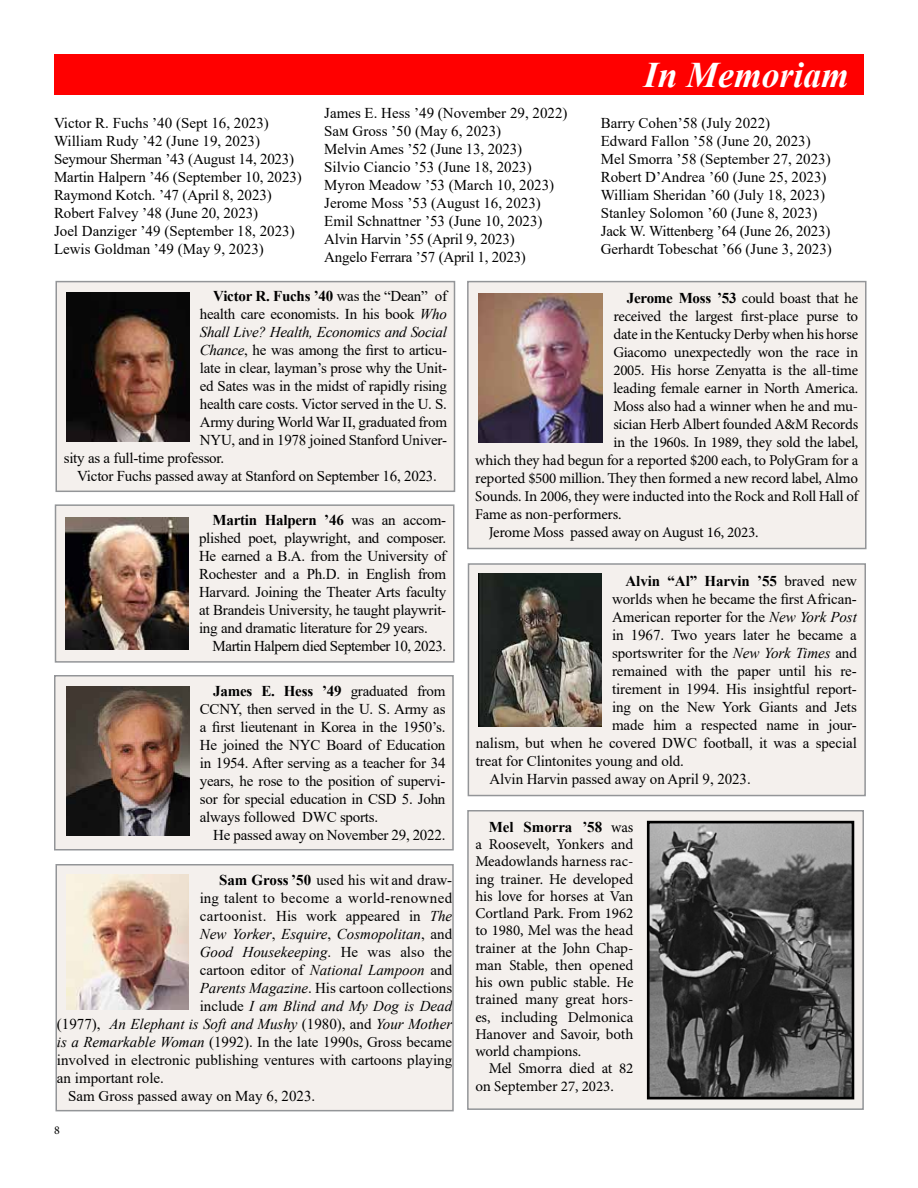
<style>
.page{position:relative;width:918px;height:1188px;background:#fff}
.page>*{position:absolute;margin:0;border:0;box-sizing:border-box;transform-origin:0 0}
.t1{font:italic 700 36px "Times New Roman";color:#fff}
.t2{font:15px/18px "Times New Roman";letter-spacing:-.005em;color:#000}
.t3{font:15px/17.2px "Minion Pro";letter-spacing:-.015em;color:#000;text-align:justify}
.t4{font:italic 15px "Times New Roman";color:#000}
.t5{font:700 15px "Times New Roman";letter-spacing:-.005em;color:#000}
.t6{font:15px "Times New Roman";letter-spacing:-.03em;color:#000}
.t7{font:15px "Times New Roman";letter-spacing:.025em;color:#000}
.t8{font:12px "Minion Pro";color:#000}
.s1{font-weight:400}
.s2{font-style:italic}
.s3{font-weight:700}
.s4{font-style:normal}
.s5{font-family:"Times New Roman";font-weight:700}
.s6{font-family:"Minion Pro";font-weight:400}
</style>
<div class="page">
<div style="left:468px;top:811px;width:395px;height:298px;background:#f4f0ed"></div>
<div style="left:467px;top:810px;width:397px;height:300px;border:2px solid #939598"></div>
<div style="left:54px;top:54px;width:810px;height:40px;background:#f00"></div>
<div style="left:56px;top:865px;width:397px;height:246px;background:#f4f0ed"></div>
<div style="left:56px;top:864px;width:398px;height:247px;border:2px solid #939598"></div>
<div style="left:468px;top:282px;width:398px;height:267px;background:#f4f0ed"></div>
<div style="left:467px;top:281px;width:400px;height:268px;border:1px solid #939598"></div>
<img style="left:479px;top:294px;width:124px;height:149px">
<div style="left:468px;top:564px;width:397px;height:232px;background:#f4f0ed"></div>
<div style="left:468px;top:563px;width:398px;height:233px;border:2px solid #939598"></div>
<img style="left:479px;top:574px;width:122px;height:153px">
<img style="left:67px;top:875px;width:122px;height:134px">
<div style="left:56px;top:282px;width:398px;height:209px;background:#f4f0ed"></div>
<div style="left:56px;top:281px;width:399px;height:211px;border:2px solid #939598"></div>
<img style="left:67px;top:292px;width:122px;height:149px">
<div style="left:56px;top:505px;width:398px;height:157px;background:#f4f0ed"></div>
<div style="left:55px;top:504px;width:399px;height:159px;border:2px solid #939598"></div>
<img style="left:66px;top:518px;width:122px;height:132px">
<div style="left:55px;top:676px;width:398px;height:174px;background:#f4f0ed"></div>
<div style="left:54px;top:675px;width:400px;height:175px;border:2px solid #939598"></div>
<img style="left:67px;top:686px;width:122px;height:150px">
<img style="left:651px;top:825px;width:199px;height:270px">
<div style="left:647px;top:821px;width:207px;height:278px;border:3px solid #000"></div>
<p class="t2" style="left:54px;top:113px;width:249px">Victor R. Fuchs ’40 (Sept 16, 2023)<br>William Rudy ’42 (June 19, 2023)<br>Seymour Sherman ’43 (August 14, 2023)<br>Martin Halpern ’46 (September 10, 2023)<br>Raymond Kotch. ’47 (April 8, 2023)<br>Robert Falvey ’48 (June 20, 2023)<br>Joel Danziger ’49 (September 18, 2023)<br>Lewis Goldman ’49 (May 9, 2023)</p>
<p class="t2" style="left:324px;top:104px;width:245px">James E. Hess ’49 (November 29, 2022)<br>SaM Gross ’50 (May 6, 2023)<br>Melvin Ames ’52 (June 13, 2023)<br>Silvio Ciancio ’53 (June 18, 2023)<br>Myron Meadow ’53 (March 10, 2023)<br>Jerome Moss ’53 (August 16, 2023)<br>Emil Schnattner ’53 (June 10, 2023)<br>Alvin Harvin ’55 (April 9, 2023)<br>Angelo Ferrara ’57 (April 1, 2023)</p>
<h1 class="t1" style="left:644px;top:50px;width:206px">In Memoriam</h1>
<p class="t2" style="left:601px;top:113px;width:233px">Barry Cohen’58 (July 2022)<br>Edward Fallon ’58 (June 20, 2023)<br>Mel Smorra ’58 (September 27, 2023)<br>Robert D’Andrea ’60 (June 25, 2023)<br>William Sheridan ’60 (July 18, 2023)<br>Stanley Solomon ’60 (June 8, 2023)<br>Jack W. Wittenberg ’64 (June 26, 2023)<br>Gerhardt Tobeschat ’66 (June 3, 2023)</p>
<p class="t5" style="left:213px;top:286px;width:235px">Victor R. Fuchs ’40 <span class="s1">was the “Dean” of</span></p>
<p class="t2" style="left:200px;top:305px;width:249px">health care economists. In his book <span class="s2">Who</span></p>
<p class="t4" style="left:200px;top:322px;width:249px">Shall Live? Health, Economics and Social</p>
<p class="t2" style="left:200px;top:341px;width:249px"><span class="s2">Chance</span>, he was among the first to articu-</p>
<p class="t2" style="left:200px;top:359px;width:249px">late in clear, layman’s prose why the Unit-</p>
<p class="t2" style="left:200px;top:377px;width:249px">ed Sates was in the midst of rapidly rising</p>
<p class="t2" style="left:200px;top:395px;width:249px">health care costs. Victor served in the U. S.</p>
<p class="t2" style="left:200px;top:413px;width:249px">Army during World War II, graduated from</p>
<p class="t2" style="left:200px;top:431px;width:249px">NYU, and in 1978 joined Stanford Univer-</p>
<p class="t2" style="left:64px;top:449px;width:162px">sity as a full-time professor.</p>
<p class="t2" style="left:77px;top:467px;width:361px">Victor Fuchs passed away at Stanford on September 16, 2023.</p>
<p class="t2" style="left:199px;top:510px;width:249px;text-align:justify;text-indent:14px"><span class="s3">Martin Halpern ’46</span> was an accom&shy;plished poet, playwright, and composer.<br>He earned a B.A. from the University of Rochester and a Ph.D. in English from Harvard. Joining the Theater Arts faculty at Brandeis University, he taught playwrit&shy;ing and dramatic literature for 29 years.</p>
<p class="t6" style="left:213px;top:635px;width:235px">Martin Halpern died September 10, 2023.</p>
<p class="t2" style="left:200px;top:681px;width:247px;text-align:justify;text-indent:14px"><span class="s3">James E. Hess ’49</span> graduated from CCNY, then served in the U. S. Army as a first lieutenant in Korea in the 1950’s.<br>He joined the NYC Board of Education in 1954. After serving as a teacher for 34 years, he rose to the position of supervi&shy;sor for special education in CSD 5. John always followed DWC sports.</p>
<p class="t2" style="left:213px;top:825px;width:234px">He passed away on November 29, 2022.</p>
<p class="t2" style="left:219px;top:870px;width:235px"><span class="s3">Sam Gross ’50</span> used his wit and draw-</p>
<p class="t7" style="left:200px;top:887px;width:254px">ing talent to become a world-renowned</p>
<p class="t2" style="left:200px;top:906px;width:254px">cartoonist. His work appeared in <span class="s2">The</span></p>
<p class="t4" style="left:200px;top:923px;width:254px">New Yorker<span class="s4">,</span> Esquire<span class="s4">,</span> Cosmopolitan<span class="s4">, and</span></p>
<p class="t4" style="left:200px;top:941px;width:254px">Good Housekeeping<span class="s4">. He was also the</span></p>
<p class="t2" style="left:200px;top:960px;width:254px">cartoon editor of <span class="s2">National Lampoon</span> and</p>
<p class="t2" style="left:200px;top:978px;width:254px"><span class="s2">Parents Magazine</span>. His cartoon collections</p>
<p class="t4" style="left:200px;top:995px;width:254px"><span class="s4">include</span> I am Blind and My Dog is Dead</p>
<p class="t4" style="left:57px;top:1013px;width:397px"><span class="s4">(1977),</span> An Elephant is Soft and Mushy <span class="s4">(1980), and</span> Your Mother</p>
<p class="t2" style="left:57px;top:1032px;width:397px"><span class="s2">is a Remarkable Woman</span> (1992). In the late 1990s, Gross became</p>
<p class="t2" style="left:57px;top:1050px;width:397px">involved in electronic publishing ventures with cartoons playing</p>
<p class="t2" style="left:57px;top:1068px;width:109px">an important role.</p>
<p class="t2" style="left:68px;top:1086px;width:249px">Sam Gross passed away on May 6, 2023.</p>
<p class="t8" style="left:54px;top:1122px;width:7px">8</p>
<p class="t3" style="left:627px;top:290px;width:233px"><span class="s5">Jerome Moss ’53</span> could boast that he</p>
<p class="t3" style="left:613px;top:308px;width:246px">received the largest first-place purse to</p>
<p class="t3" style="left:613px;top:326px;width:246px">date in the Kentucky Derby when his horse</p>
<p class="t3" style="left:613px;top:344px;width:246px">Giacomo unexpectedly won the race in</p>
<p class="t3" style="left:613px;top:362px;width:246px">2005. His horse Zenyatta is the all-time</p>
<p class="t3" style="left:613px;top:380px;width:246px">leading female earner in North America.</p>
<p class="t3" style="left:613px;top:398px;width:246px">Moss also had a winner when he and mu-</p>
<p class="t3" style="left:613px;top:416px;width:246px">sician Herb Albert founded A&amp;M Records</p>
<p class="t3" style="left:613px;top:434px;width:246px">in the 1960s. In 1989, they sold the label,</p>
<p class="t3" style="left:475px;top:452px;width:384px">which they had begun for a reported $200 each, to PolyGram for a</p>
<p class="t3" style="left:475px;top:470px;width:384px">reported $500 million. They then formed a new record label, Almo</p>
<p class="t3" style="left:475px;top:488px;width:384px">Sounds. In 2006, they were inducted into the Rock and Roll Hall of</p>
<p class="t3" style="left:475px;top:506px;width:148px">Fame as non-performers.</p>
<p class="t3" style="left:489px;top:524px;width:271px">Jerome Moss passed away on August 16, 2023.</p>
<p class="t5" style="left:626px;top:570px;width:233px">Alvin “Al” Harvin ’55 <span class="s1">braved new</span></p>
<p class="t2" style="left:612px;top:589px;width:246px">worlds when he became the first African-</p>
<p class="t2" style="left:612px;top:607px;width:246px">American reporter for the <span class="s2">New York Post</span></p>
<p class="t2" style="left:612px;top:625px;width:246px">in 1967. Two years later he became a</p>
<p class="t2" style="left:612px;top:643px;width:246px">sportswriter for the <span class="s2">New York Times</span> and</p>
<p class="t2" style="left:612px;top:661px;width:246px">remained with the paper until his re-</p>
<p class="t2" style="left:612px;top:679px;width:246px">tirement in 1994. His insightful report-</p>
<p class="t2" style="left:612px;top:697px;width:246px">ing on the New York Giants and Jets</p>
<p class="t2" style="left:612px;top:715px;width:246px">made him a respected name in jour-</p>
<p class="t2" style="left:476px;top:733px;width:383px">nalism, but when he covered DWC football, it was a special</p>
<p class="t2" style="left:476px;top:751px;width:210px">treat for Clintonites young and old.</p>
<p class="t2" style="left:489px;top:769px;width:263px">Alvin Harvin passed away on April 9, 2023.</p>
<p class="t5" style="left:489px;top:816px;width:146px">Mel Smorra ’58 <span class="s6">was</span></p>
<p class="t3" style="left:475px;top:836px;width:160px">a Roosevelt, Yonkers and Meadowlands harness rac&shy;ing trainer. He developed his love for horses at Van Cortland Park. From 1962 to 1980, Mel was the head trainer at the John Chap&shy;man Stable, then opened his own public stable. He trained many great hors&shy;es, including Delmonica Hanover and Savoir, both world champions.</p>
<p class="t3" style="left:475px;top:1060px;width:160px;text-indent:14px">Mel Smorra died at 82 on September 27, 2023.</p>
</div>
